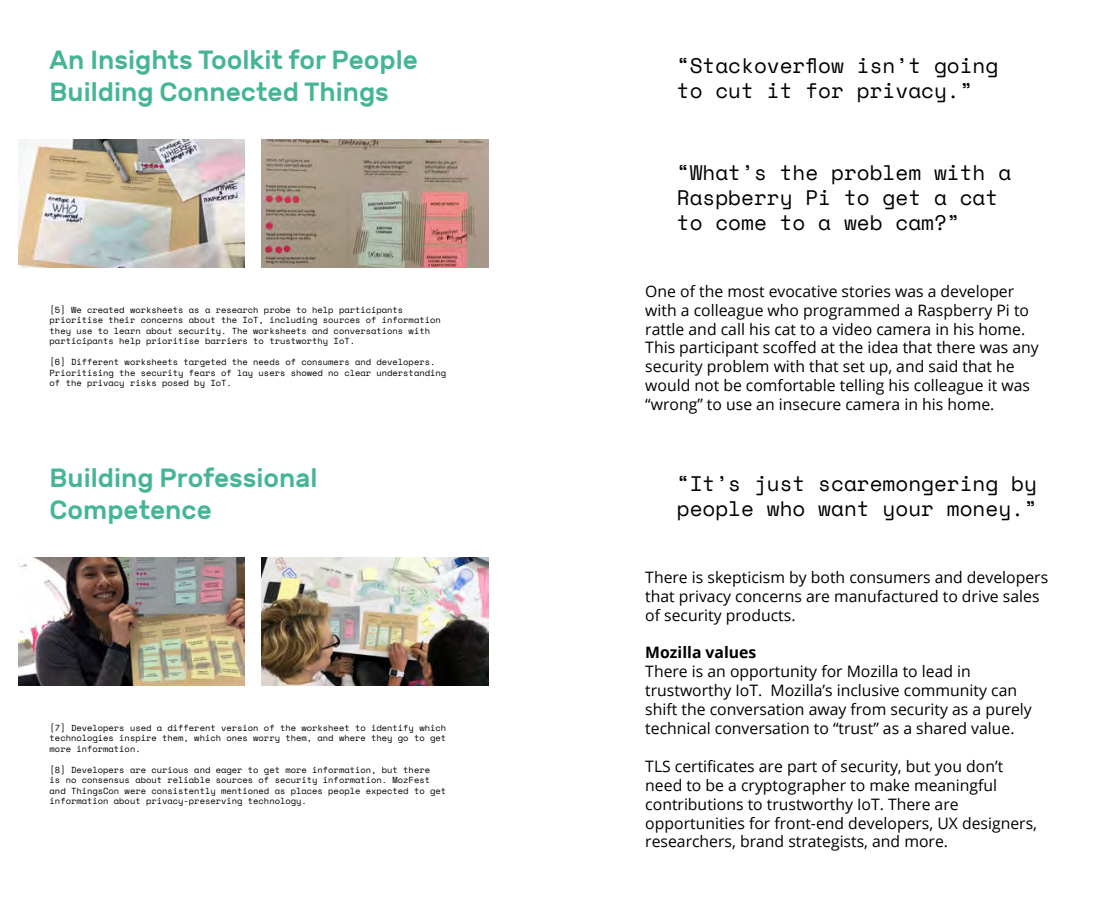
<style>
.page{position:relative;width:1102px;height:898px;background:#fff}
.page>*{position:absolute;margin:0;border:0;box-sizing:border-box;transform-origin:0 0}
.t1{font:500 26.25px/31.5px "Rubik";color:#45b596}
.t2{font:21px/25.2px "Space Mono";color:#000}
.t3{font:15.75px/18.9px "Open Sans";color:#000}
.t4{font:700 15.75px "Open Sans";color:#000}
.t5{font:8.75px/10.5px "Space Mono";color:#000}
</style>
<div class="page">
<img style="left:18px;top:140px;width:227px;height:128px">
<img style="left:18px;top:558px;width:227px;height:128px">
<img style="left:261px;top:140px;width:227px;height:128px">
<img style="left:261px;top:558px;width:227px;height:128px">
<h1 class="t1" style="left:50px;top:45px;width:369px">An Insights Toolkit for People<br>Building Connected Things</h1>
<p class="t5" style="left:50px;top:304px;width:392px">[5] We created worksheets as a research probe to help participants prioritise their concerns about the IoT, including sources of information they use to learn about security. The worksheets and conversations with participants help prioritise barriers to trustworthy IoT.</p>
<p class="t5" style="left:50px;top:357px;width:398px">[6] Different worksheets targeted the needs of consumers and developers.<br>Prioritising the security fears of lay users showed no clear understanding of the privacy risks posed by IoT.</p>
<h1 class="t1" style="left:50px;top:463px;width:269px">Building Professional<br>Competence</h1>
<p class="t5" style="left:50px;top:722px;width:398px;text-align:justify">[7] Developers used a different version of the worksheet to identify which technologies inspire them, which ones worry them, and where they go to get more information.</p>
<p class="t5" style="left:50px;top:764px;width:398px">[8] Developers are curious and eager to get more information, but there<br>is no consensus about reliable sources of security information. MozFest and ThingsCon were consistently mentioned as places people expected to get information about privacy-preserving technology.</p>
<h2 class="t2" style="left:676px;top:52px;width:323px">“Stackoverflow isn’t going to cut it for privacy.”</h2>
<h2 class="t2" style="left:676px;top:159px;width:336px">“What’s the problem with a<br>Raspberry Pi to get a cat to come to a web cam?”</h2>
<p class="t3" style="left:645px;top:281px;width:395px">One of the most evocative stories was a developer with a colleague who programmed a Raspberry Pi to rattle and call his cat to a video camera in his home.<br>This participant scoffed at the idea that there was any security problem with that set up, and said that he would not be comfortable telling his colleague it was “wrong” to use an insecure camera in his home.</p>
<h2 class="t2" style="left:676px;top:470px;width:361px">“It’s just scaremongering by people who want your money.”</h2>
<p class="t3" style="left:645px;top:567px;width:404px">There is skepticism by both consumers and developers that privacy concerns are manufactured to drive sales of security products.</p>
<p class="t4" style="left:645px;top:641px;width:113px">Mozilla values</p>
<p class="t3" style="left:645px;top:662px;width:388px">There is an opportunity for Mozilla to lead in trustworthy IoT. Mozilla’s inclusive community can shift the conversation away from security as a purely technical conversation to “trust” as a shared value.</p>
<p class="t3" style="left:645px;top:756px;width:393px">TLS certificates are part of security, but you don’t need to be a cryptographer to make meaningful contributions to trustworthy IoT. There are opportunities for front-end developers, UX designers, researchers, brand strategists, and more.</p>
</div>
